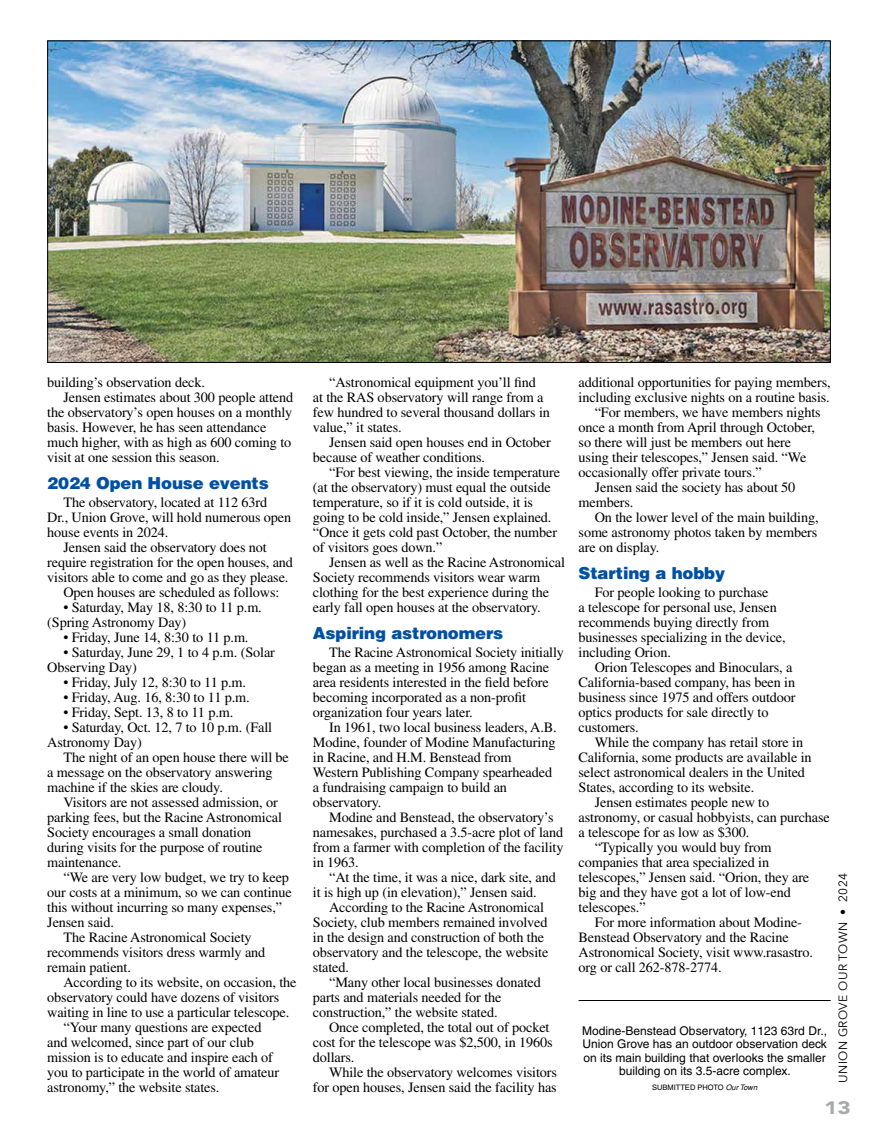
<style>
.page{position:relative;width:878px;height:1134px;background:#fff}
.page>*{position:absolute;margin:0;border:0;box-sizing:border-box;transform-origin:0 0}
.t1{font:900 18px "Avenir";color:#a7a9ac;scale:1.25 1}
.t2{font:900 16.5px "Helvetica";letter-spacing:-.01em;color:#0050a3}
.t3{font:14.25px/15px "Times";letter-spacing:-.01em;color:#000}
.t4{font:12px/13.5px "Helvetica";color:#000;text-align:center}
.t5{font:12px "Avenir Next";letter-spacing:.03em;color:#000}
.t6{font:7.5px "Helvetica";color:#000}
.s1{font-style:italic}
</style>
<div class="page">
<img style="left:49px;top:42px;width:779px;height:319px">
<hr style="left:578px;top:1000px;width:252px;height:1px;background:#000">
<p class="t3" style="left:47px;top:375px;width:159px">building’s observation deck.</p>
<p class="t3" style="left:63px;top:390px;width:231px">Jensen estimates about 300 people attend</p>
<p class="t3" style="left:47px;top:405px;width:246px">the observatory’s open houses on a monthly</p>
<p class="t3" style="left:47px;top:420px;width:221px">basis. However, he has seen attendance</p>
<p class="t3" style="left:47px;top:435px;width:245px">much higher, with as high as 600 coming to</p>
<p class="t3" style="left:47px;top:450px;width:174px">visit at one session this season.</p>
<p class="t2" style="left:47px;top:472px;width:223px">2024 Open House events</p>
<p class="t3" style="left:63px;top:495px;width:205px">The observatory, located at 112 63rd</p>
<p class="t3" style="left:47px;top:510px;width:245px">Dr., Union Grove, will hold numerous open</p>
<p class="t3" style="left:47px;top:525px;width:122px">house events in 2024.</p>
<p class="t3" style="left:63px;top:540px;width:205px">Jensen said the observatory does not</p>
<p class="t3" style="left:47px;top:555px;width:247px">require registration for the open houses, and</p>
<p class="t3" style="left:47px;top:570px;width:243px">visitors able to come and go as they please.</p>
<p class="t3" style="left:63px;top:585px;width:217px">Open houses are scheduled as follows:</p>
<p class="t3" style="left:47px;top:600px;width:216px;text-indent:16px">• Saturday, May 18, 8:30 to 11 p.m. (Spring Astronomy Day)</p>
<p class="t3" style="left:63px;top:630px;width:186px">• Friday, June 14, 8:30 to 11 p.m.</p>
<p class="t3" style="left:47px;top:645px;width:229px;text-indent:16px">• Saturday, June 29, 1 to 4 p.m. (Solar<br>Observing Day)</p>
<p class="t3" style="left:63px;top:675px;width:184px">• Friday, July 12, 8:30 to 11 p.m.</p>
<p class="t3" style="left:63px;top:690px;width:188px">• Friday, Aug. 16, 8:30 to 11 p.m.</p>
<p class="t3" style="left:63px;top:705px;width:171px">• Friday, Sept. 13, 8 to 11 p.m.</p>
<p class="t3" style="left:47px;top:720px;width:226px;text-indent:16px">• Saturday, Oct. 12, 7 to 10 p.m. (Fall<br>Astronomy Day)</p>
<p class="t3" style="left:47px;top:750px;width:243px;text-indent:16px">The night of an open house there will be a message on the observatory answering machine if the skies are cloudy.</p>
<p class="t3" style="left:47px;top:795px;width:236px;text-indent:16px">Visitors are not assessed admission, or parking fees, but the Racine Astronomical Society encourages a small donation during visits for the purpose of routine maintenance.</p>
<p class="t3" style="left:63px;top:870px;width:227px">“We are very low budget, we try to keep</p>
<p class="t3" style="left:47px;top:885px;width:246px">our costs at a minimum, so we can continue</p>
<p class="t3" style="left:47px;top:900px;width:236px">this without incurring so many expenses,”</p>
<p class="t3" style="left:47px;top:915px;width:68px">Jensen said.</p>
<p class="t3" style="left:63px;top:930px;width:190px">The Racine Astronomical Society</p>
<p class="t3" style="left:47px;top:945px;width:219px">recommends visitors dress warmly and</p>
<p class="t3" style="left:47px;top:960px;width:85px">remain patient.</p>
<p class="t3" style="left:63px;top:975px;width:235px">According to its website, on occasion, the</p>
<p class="t3" style="left:47px;top:990px;width:233px">observatory could have dozens of visitors</p>
<p class="t3" style="left:47px;top:1005px;width:243px">waiting in line to use a particular telescope.</p>
<p class="t3" style="left:63px;top:1020px;width:199px">“Your many questions are expected</p>
<p class="t3" style="left:47px;top:1035px;width:208px">and welcomed, since part of our club</p>
<p class="t3" style="left:47px;top:1050px;width:227px">mission is to educate and inspire each of</p>
<p class="t3" style="left:47px;top:1065px;width:233px">you to participate in the world of amateur</p>
<p class="t3" style="left:47px;top:1080px;width:174px">astronomy,” the website states.</p>
<p class="t3" style="left:313px;top:375px;width:238px;text-indent:16px">“Astronomical equipment you’ll find<br>at the RAS observatory will range from a few hundred to several thousand dollars in value,” it states.</p>
<p class="t3" style="left:313px;top:435px;width:239px;text-indent:16px">Jensen said open houses end in October because of weather conditions.</p>
<p class="t3" style="left:313px;top:465px;width:248px;text-indent:16px">“For best viewing, the inside temperature (at the observatory) must equal the outside temperature, so if it is cold outside, it is going to be cold inside,” Jensen explained. “Once it gets cold past October, the number of visitors goes down.”</p>
<p class="t3" style="left:313px;top:555px;width:253px;text-indent:16px">Jensen as well as the Racine Astronomical Society recommends visitors wear warm clothing for the best experience during the early fall open houses at the observatory.</p>
<p class="t2" style="left:313px;top:622px;width:192px">Aspiring astronomers</p>
<p class="t3" style="left:313px;top:645px;width:252px;text-indent:16px">The Racine Astronomical Society initially began as a meeting in 1956 among Racine area residents interested in the field before becoming incorporated as a non-profit organization four years later.</p>
<p class="t3" style="left:313px;top:720px;width:245px;text-indent:16px">In 1961, two local business leaders, A.B.<br>Modine, founder of Modine Manufacturing in Racine, and H.M. Benstead from Western Publishing Company spearheaded a fundraising campaign to build an observatory.</p>
<p class="t3" style="left:313px;top:810px;width:252px;text-indent:16px">Modine and Benstead, the observatory’s namesakes, purchased a 3.5-acre plot of land from a farmer with completion of the facility in 1963.</p>
<p class="t3" style="left:313px;top:870px;width:244px;text-indent:16px">“At the time, it was a nice, dark site, and it is high up (in elevation),” Jensen said.</p>
<p class="t3" style="left:313px;top:900px;width:237px;text-indent:16px">According to the Racine Astronomical Society, club members remained involved in the design and construction of both the observatory and the telescope, the website stated.</p>
<p class="t3" style="left:313px;top:975px;width:229px;text-indent:16px">“Many other local businesses donated parts and materials needed for the construction,” the website stated.</p>
<p class="t3" style="left:313px;top:1020px;width:241px;text-indent:16px">Once completed, the total out of pocket cost for the telescope was $2,500, in 1960s dollars.</p>
<p class="t3" style="left:313px;top:1065px;width:246px;text-align:right">While the observatory welcomes visitors for open houses, Jensen said the facility has</p>
<p class="t3" style="left:578px;top:375px;width:253px">additional opportunities for paying members,</p>
<p class="t3" style="left:578px;top:390px;width:253px">including exclusive nights on a routine basis.</p>
<p class="t3" style="left:594px;top:405px;width:227px">“For members, we have members nights</p>
<p class="t3" style="left:578px;top:420px;width:238px">once a month from April through October,</p>
<p class="t3" style="left:578px;top:435px;width:214px">so there will just be members out here</p>
<p class="t3" style="left:578px;top:450px;width:229px">using their telescopes,” Jensen said. “We</p>
<p class="t3" style="left:578px;top:465px;width:185px">occasionally offer private tours.”</p>
<p class="t3" style="left:594px;top:480px;width:202px">Jensen said the society has about 50</p>
<p class="t3" style="left:578px;top:495px;width:56px">members.</p>
<p class="t3" style="left:594px;top:510px;width:225px">On the lower level of the main building,</p>
<p class="t3" style="left:578px;top:525px;width:240px">some astronomy photos taken by members</p>
<p class="t3" style="left:578px;top:540px;width:82px">are on display.</p>
<p class="t2" style="left:578px;top:562px;width:148px">Starting a hobby</p>
<p class="t3" style="left:578px;top:585px;width:208px;text-indent:16px">For people looking to purchase<br>a telescope for personal use, Jensen recommends buying directly from businesses specializing in the device, including Orion.</p>
<p class="t3" style="left:578px;top:660px;width:219px;text-indent:16px">Orion Telescopes and Binoculars, a<br>California-based company, has been in business since 1975 and offers outdoor optics products for sale directly to customers.</p>
<p class="t3" style="left:594px;top:735px;width:210px">While the company has retail store in</p>
<p class="t3" style="left:578px;top:750px;width:234px">California, some products are available in</p>
<p class="t3" style="left:578px;top:765px;width:228px">select astronomical dealers in the United</p>
<p class="t3" style="left:578px;top:780px;width:177px">States, according to its website.</p>
<p class="t3" style="left:594px;top:795px;width:176px">Jensen estimates people new to</p>
<p class="t3" style="left:578px;top:810px;width:253px">astronomy, or casual hobbyists, can purchase</p>
<p class="t3" style="left:578px;top:825px;width:172px">a telescope for as low as $300.</p>
<p class="t3" style="left:594px;top:840px;width:178px">“Typically you would buy from</p>
<p class="t3" style="left:578px;top:855px;width:192px">companies that area specialized in</p>
<p class="t3" style="left:578px;top:870px;width:232px">telescopes,” Jensen said. “Orion, they are</p>
<p class="t3" style="left:578px;top:885px;width:214px">big and they have got a lot of low-end</p>
<p class="t3" style="left:578px;top:900px;width:69px">telescopes.”</p>
<p class="t3" style="left:594px;top:915px;width:209px">For more information about Modine-</p>
<p class="t3" style="left:578px;top:930px;width:212px">Benstead Observatory and the Racine</p>
<p class="t3" style="left:578px;top:945px;width:236px">Astronomical Society, visit www.rasastro.</p>
<p class="t3" style="left:578px;top:960px;width:145px">org or call 262-878-2774.</p>
<p class="t5" style="left:832px;top:1083px;width:211px;rotate:-90deg">UNION GROVE OUR TOWN • 2024</p>
<p class="t1" style="left:824px;top:1097px;width:23px">13</p>
<p class="t4" style="left:582px;top:1024px;width:246px">Modine-Benstead Observatory, 1123 63rd Dr., Union Grove has an outdoor observation deck on its main building that overlooks the smaller building on its 3.5-acre complex.</p>
<p class="t6" style="left:652px;top:1083px;width:107px">SUBMITTED PHOTO <span class="s1">Our Town</span></p>
</div>
